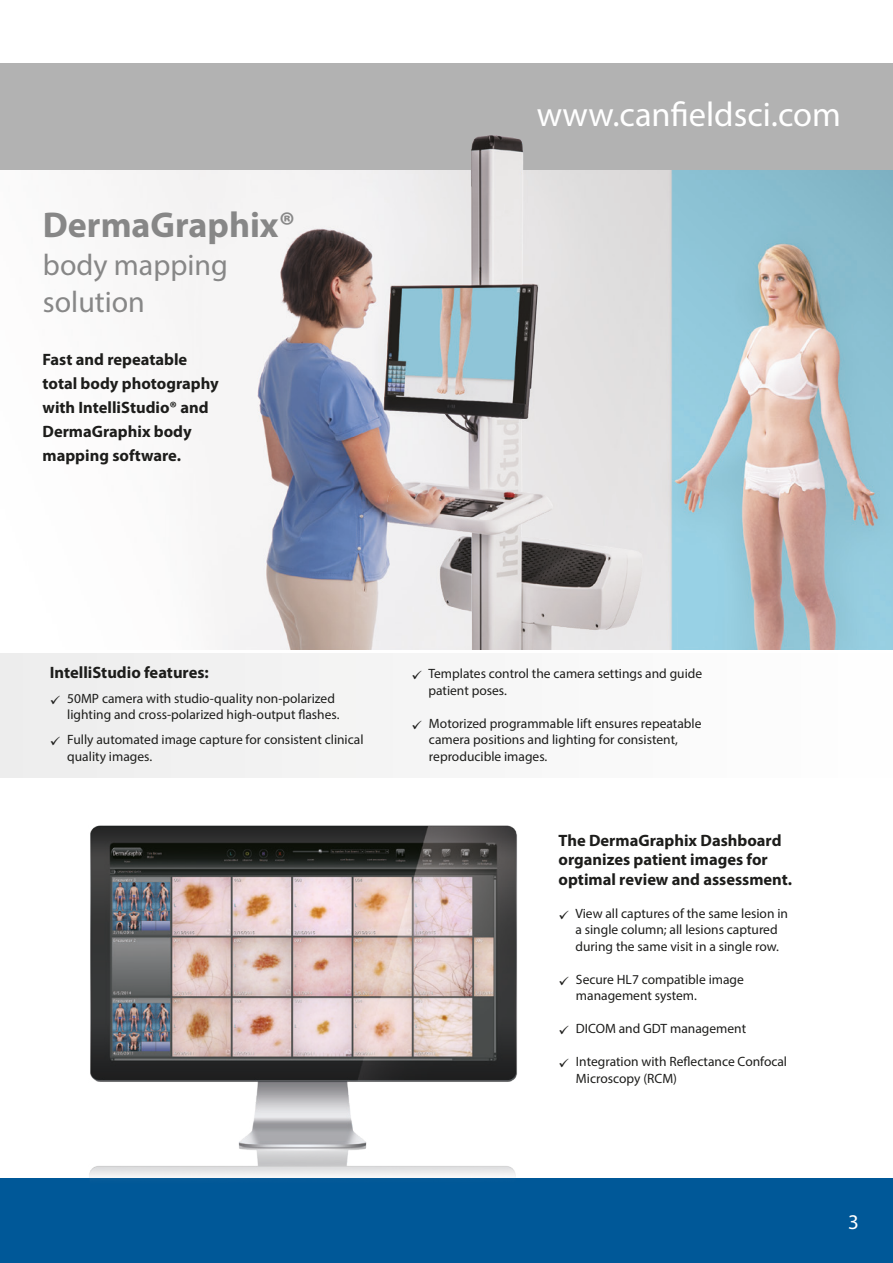
<style>
.page{position:relative;width:893px;height:1263px;background:#fff}
.page>*{position:absolute;margin:0;border:0;box-sizing:border-box;transform-origin:0 0}
.t1{font:700 36px "Myriad Pro";color:#878787}
.t2{font:34.5px "Myriad Pro";color:#fff}
.t3{font:30px/37.5px "Myriad Pro";color:#878787}
.t4{font:21px "Myriad Pro";color:#fff}
.t5{font:700 16.5px/24px "Myriad Pro";color:#1d1d1b}
.t6{font:13.5px/16.5px "Myriad Pro";color:#1d1d1b}
</style>
<div class="page">
<div style="left:0;top:1178px;width:893px;height:85px;background:#005898"></div>
<img style="left:133px;top:170px;width:760px;height:479px">
<img style="left:89px;top:825px;width:428px;height:354px">
<div style="left:0;top:64px;width:893px;height:106px;background:#b2b2b2"></div>
<img style="left:319px;top:63px;width:347px;height:586px">
<div style="left:0;top:653px;width:893px;height:124px;background:#f6f6f6"></div>
<h1 class="t1" style="left:43px;top:205px;width:254px">DermaGraphix®</h1>
<h3 class="t3" style="left:43px;top:245px;width:187px">body mapping solution</h3>
<p class="t5" style="left:43px;top:347px;width:178px">Fast and repeatable total body photography with IntelliStudio® and<br>DermaGraphix body mapping software.</p>
<h2 class="t2" style="left:537px;top:93px;width:306px">www.canfieldsci.com</h2>
<p class="t5" style="left:50px;top:661px;width:160px">IntelliStudio features:</p>
<p class="t6" style="left:67px;top:690px;width:274px;text-indent:-17px">✓ 50MP camera with studio-quality non-polarized lighting and cross-polarized high‑output flashes.</p>
<p class="t6" style="left:67px;top:731px;width:298px;text-indent:-17px">✓ Fully automated image capture for consistent clinical quality images.</p>
<p class="t6" style="left:428px;top:665px;width:275px;text-indent:-17px">✓ Templates control the camera settings and guide patient poses.</p>
<p class="t6" style="left:429px;top:715px;width:274px;text-indent:-17px">✓ Motorized programmable lift ensures repeatable camera positions and lighting for consistent, reproducible images.</p>
<p class="t5" style="left:559px;top:831px;width:235px;line-height:19.5px">The DermaGraphix Dashboard organizes patient images for optimal review and assessment.</p>
<p class="t6" style="left:559px;top:905px;width:231px;text-align:center">✓ View all captures of the same lesion in a single column; all lesions captured during the same visit in a single row.</p>
<p class="t6" style="left:576px;top:971px;width:169px;text-indent:-17px">✓ Secure HL7 compatible image management system.</p>
<p class="t6" style="left:559px;top:1020px;width:189px">✓ DICOM and GDT management</p>
<p class="t6" style="left:576px;top:1053px;width:213px;text-indent:-17px">✓ Integration with Reflectance Confocal<br>Microscopy (RCM)</p>
<h3 class="t4" style="left:848px;top:1209px;width:12px">3</h3>
</div>
